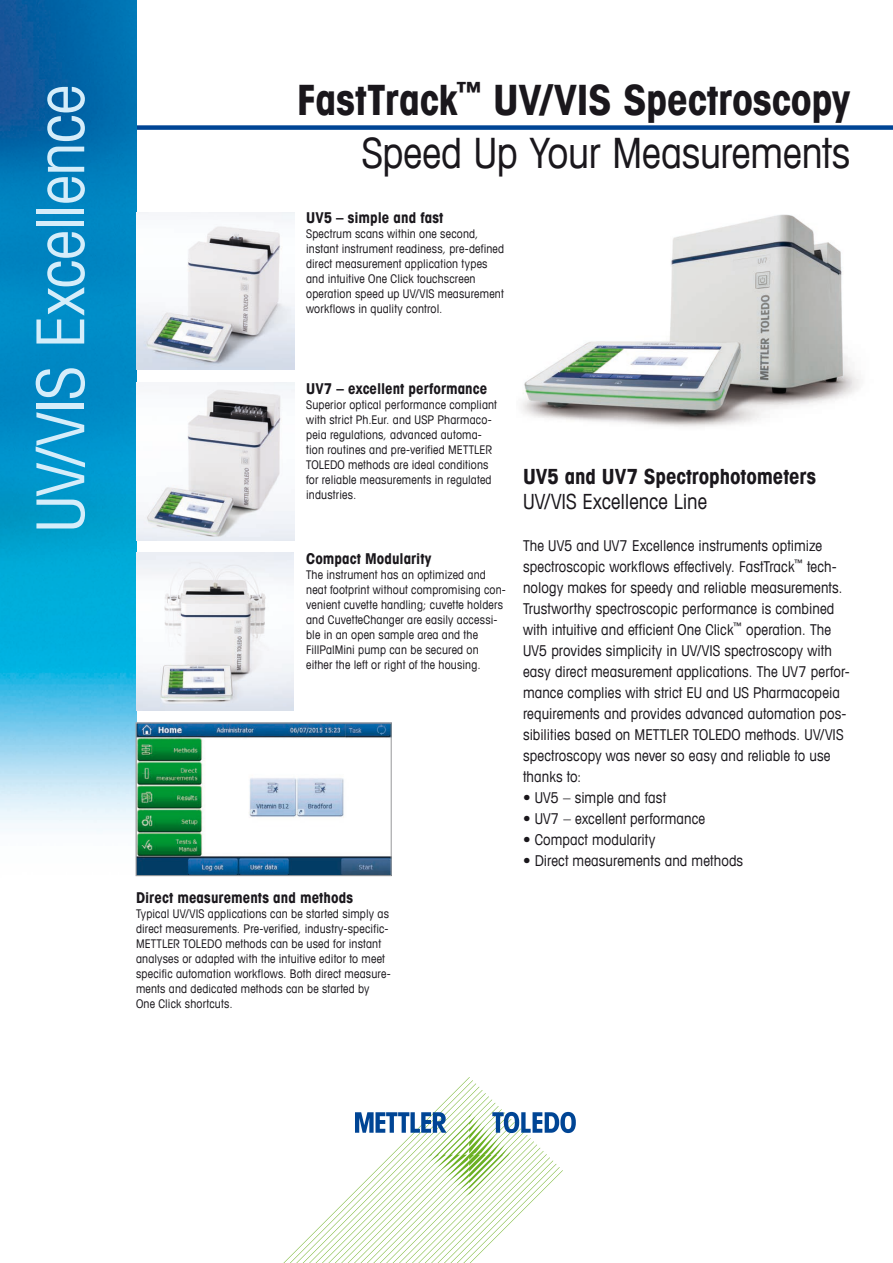
<style>
.page{position:relative;width:893px;height:1263px;background:#fff}
.page>*{position:absolute;margin:0;border:0;box-sizing:border-box;transform-origin:0 0}
.E_Vertical_Text_Cove{font:condensed 66px "Avant Garde Com";letter-spacing:-.01em;color:#d5edfa}
.E_Headline_Cover_bol{font:700 condensed 42px "Avant Garde Com";letter-spacing:-.005em;color:#1a171c}
.E_Headline_Cover_boo{font:condensed 42px "Avant Garde Com";letter-spacing:-.005em;color:#1a171c}
.E_Title1_bold_14_17p{font:700 condensed 21px "Avant Garde Com";letter-spacing:-.005em;color:#1a171c}
.E_Title1_book_14_17p{font:condensed 21px "Avant Garde Com";letter-spacing:-.005em;color:#1a171c}
.E_Running_Text_book{font:condensed 15px/21px "Avant Garde Com";letter-spacing:.005em;color:#1a171c}
.E_Feature_DS_Title_b{font:700 condensed 15px "Avant Garde Com";letter-spacing:.005em;color:#1a171c}
.E_Captions_book_8_10{font:condensed 12px/15px "Avant Garde Com";letter-spacing:.015em;color:#1a171c}
._12_Running_Text_10{font:condensed 12px/15px "Avant Garde Com";letter-spacing:.015em;color:#1a171c}
</style>
<div class="page">
<div style="left:136px;top:125px;width:757px;height:5px;background:#004595"></div>
<img style="left:0;top:0;width:136px;height:876px">
<svg style="left:283px;top:1077px;width:293px;height:186px"></svg>
<img style="left:136px;top:553px;width:158px;height:157px">
<img style="left:137px;top:383px;width:157px;height:157px">
<img style="left:137px;top:213px;width:157px;height:157px">
<img style="left:521px;top:214px;width:339px;height:213px">
<img style="left:138px;top:724px;width:252px;height:150px">
<div style="left:136px;top:722px;width:256px;height:154px;border:1px solid #9d9ea0"></div>
<p class="E_Vertical_Text_Cove" style="left:20px;top:532px;width:449px;rotate:-90deg">UV/VIS Excellence</p>
<p class="E_Headline_Cover_bol" style="left:297px;top:73px;width:555px">FastTrack<sup>™</sup> UV/VIS Spectroscopy</p>
<p class="E_Headline_Cover_boo" style="left:362px;top:127px;width:490px">Speed Up Your Measurements</p>
<p class="E_Feature_DS_Title_b" style="left:306px;top:208px;width:139px">UV5 – simple and fast</p>
<p class="_12_Running_Text_10" style="left:306px;top:226px;width:200px">Spectrum scans within one second, instant instrument readiness, pre-defined direct measurement application types and intuitive One Click touchscreen operation speed up UV/VIS measurement workflows in quality control.</p>
<p class="E_Feature_DS_Title_b" style="left:306px;top:379px;width:183px">UV7 – excellent performance</p>
<p class="_12_Running_Text_10" style="left:306px;top:396px;width:192px">Superior optical performance compliant with strict Ph.Eur. and USP Pharmaco&shy;peia regulations, advanced automa&shy;tion routines and pre-verified METTLER TOLEDO methods are ideal conditions for reliable measurements in regulated industries.</p>
<p class="E_Feature_DS_Title_b" style="left:306px;top:549px;width:127px">Compact Modularity</p>
<p class="E_Captions_book_8_10" style="left:306px;top:567px;width:201px">The instrument has an optimized and neat footprint without compromising con&shy;venient cuvette handling; cuvette holders and CuvetteChanger are easily accessi&shy;ble in an open sample area and the FillPalMini pump can be secured on either the left or right of the housing.</p>
<p class="E_Feature_DS_Title_b" style="left:136px;top:888px;width:218px">Direct measurements and methods</p>
<p class="E_Captions_book_8_10" style="left:136px;top:906px;width:256px">Typical UV/VIS applications can be started simply as direct measurements. Pre-verified, industry-specific-METTLER TOLEDO methods can be used for instant analyses or adapted with the intuitive editor to meet specific automation workflows. Both direct measure&shy;ments and dedicated methods can be started by One Click shortcuts.</p>
<p class="E_Title1_bold_14_17p" style="left:523px;top:463px;width:295px">UV5 and UV7 Spectrophotometers</p>
<p class="E_Title1_book_14_17p" style="left:523px;top:489px;width:185px">UV/VIS Excellence Line</p>
<p class="E_Running_Text_book" style="left:523px;top:535px;width:328px">The UV5 and UV7 Excellence instruments optimize spectroscopic workflows effectively. FastTrack<sup>™</sup> tech&shy;nology makes for speedy and reliable measurements.<br>Trustworthy spectroscopic performance is combined with intuitive and efficient One Click<sup>™</sup> operation. The UV5 provides simplicity in UV/VIS spectroscopy with easy direct measurement applications. The UV7 perfor&shy;mance complies with strict EU and US Pharmacopeia requirements and provides advanced automation pos&shy;sibilities based on METTLER TOLEDO methods. UV/VIS spectroscopy was never so easy and reliable to use thanks to:</p>
<p class="E_Running_Text_book" style="left:523px;top:787px;width:144px">• UV5 – simple and fast</p>
<p class="E_Running_Text_book" style="left:523px;top:808px;width:184px">• UV7 – excellent performance</p>
<p class="E_Running_Text_book" style="left:523px;top:829px;width:134px">• Compact modularity</p>
<p class="E_Running_Text_book" style="left:523px;top:850px;width:222px">• Direct measurements and methods</p>
</div>
